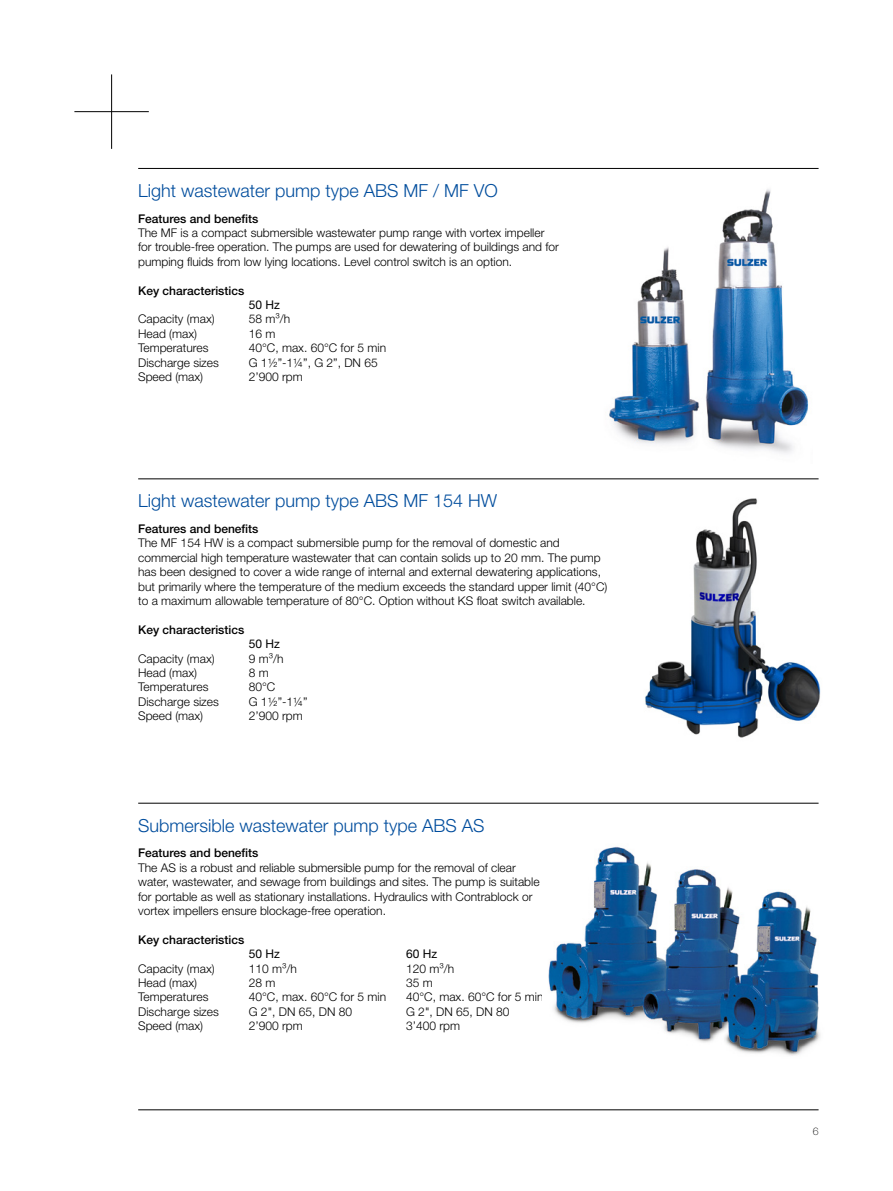
<style>
.page{position:relative;width:893px;height:1191px;background:#fff}
.page>*{position:absolute;margin:0;border:0;box-sizing:border-box;transform-origin:0 0}
.Product_subtitle{font:300 18px "Helvetica Neue LT Pro";color:#004d9d}
.Product_body_text{font:300 12px/14.4px "Helvetica Neue LT Pro";color:#000}
.Product_subtitle_2{font:500 12px "Helvetica Neue LT Pro";color:#000}
.Product_body_text-2{font:12px "Helvetica Neue LT Pro";color:#000}
.Page_number_right{font:100 10.5px "Helvetica Neue LT Pro";color:#000}
</style>
<div class="page">
<hr style="left:138px;top:1109px;width:681px;height:1px;background:#000">
<hr style="left:138px;top:478px;width:681px;height:1px;background:#000">
<hr style="left:138px;top:168px;width:681px;height:1px;background:#000">
<hr style="left:138px;top:803px;width:681px;height:1px;background:#000">
<img style="left:645px;top:498px;width:176px;height:240px">
<img style="left:609px;top:189px;width:199px;height:264px">
<img style="left:548px;top:846px;width:272px;height:210px">
<hr style="left:74px;top:111px;width:75px;height:1px;background:#000">
<hr style="left:111px;top:74px;width:1px;height:75px;background:#000">
<p class="Product_subtitle" style="left:138px;top:179px;width:361px">Light wastewater pump type ABS MF / MF VO</p>
<p class="Product_subtitle_2" style="left:138px;top:211px;width:122px">Features and benefits</p>
<p class="Product_body_text" style="left:138px;top:225px;width:422px">The MF is a compact submersible wastewater pump range with vortex impeller for trouble-free operation. The pumps are used for dewatering of buildings and for pumping fluids from low lying locations. Level control switch is an option.</p>
<p class="Product_subtitle_2" style="left:138px;top:283px;width:108px">Key characteristics</p>
<p class="Product_body_text-2" style="left:249px;top:297px;width:33px">50 Hz</p>
<p class="Product_body_text" style="left:138px;top:312px;width:78px">Capacity (max)</p>
<p class="Product_body_text" style="left:249px;top:312px;width:43px">58 m³/h</p>
<p class="Product_body_text" style="left:138px;top:326px;width:60px">Head (max)</p>
<p class="Product_body_text" style="left:249px;top:326px;width:28px">16 m</p>
<p class="Product_body_text" style="left:138px;top:340px;width:72px">Temperatures</p>
<p class="Product_body_text" style="left:249px;top:340px;width:139px">40°C, max. 60°C for 5 min</p>
<p class="Product_body_text" style="left:138px;top:355px;width:82px">Discharge sizes</p>
<p class="Product_body_text" style="left:249px;top:355px;width:130px">G 1½”-1¼”, G 2”, DN 65</p>
<p class="Product_body_text" style="left:138px;top:369px;width:66px">Speed (max)</p>
<p class="Product_body_text" style="left:249px;top:369px;width:56px">2’900 rpm</p>
<p class="Product_subtitle" style="left:138px;top:490px;width:361px">Light wastewater pump type ABS MF 154 HW</p>
<p class="Product_subtitle_2" style="left:138px;top:521px;width:122px">Features and benefits</p>
<p class="Product_body_text" style="left:138px;top:535px;width:471px">The MF 154 HW is a compact submersible pump for the removal of domestic and commercial high temperature wastewater that can contain solids up to 20 mm. The pump has been designed to cover a wide range of internal and external dewatering applications, but primarily where the temperature of the medium exceeds the standard upper limit (40°C) to a maximum allowable temperature of 80°C. Option without KS float switch available.</p>
<p class="Product_subtitle_2" style="left:138px;top:622px;width:108px">Key characteristics</p>
<p class="Product_body_text-2" style="left:249px;top:636px;width:33px">50 Hz</p>
<p class="Product_body_text" style="left:138px;top:651px;width:78px">Capacity (max)</p>
<p class="Product_body_text" style="left:249px;top:651px;width:36px">9 m³/h</p>
<p class="Product_body_text" style="left:138px;top:665px;width:60px">Head (max)</p>
<p class="Product_body_text" style="left:249px;top:665px;width:22px">8 m</p>
<p class="Product_body_text" style="left:138px;top:679px;width:72px">Temperatures</p>
<p class="Product_body_text" style="left:249px;top:679px;width:28px">80°C</p>
<p class="Product_body_text" style="left:138px;top:694px;width:82px">Discharge sizes</p>
<p class="Product_body_text" style="left:249px;top:694px;width:60px">G 1½”-1¼”</p>
<p class="Product_body_text" style="left:138px;top:708px;width:66px">Speed (max)</p>
<p class="Product_body_text" style="left:249px;top:708px;width:56px">2’900 rpm</p>
<p class="Product_subtitle" style="left:138px;top:814px;width:348px">Submersible wastewater pump type ABS AS</p>
<p class="Product_subtitle_2" style="left:138px;top:846px;width:122px">Features and benefits</p>
<p class="Product_body_text" style="left:138px;top:860px;width:403px">The AS is a robust and reliable submersible pump for the removal of clear water, wastewater, and sewage from buildings and sites. The pump is suitable for portable as well as stationary installations. Hydraulics with Contrablock or vortex impellers ensure blockage-free operation.</p>
<p class="Product_subtitle_2" style="left:138px;top:932px;width:108px">Key characteristics</p>
<p class="Product_body_text-2" style="left:249px;top:946px;width:33px">50 Hz</p>
<p class="Product_body_text-2" style="left:406px;top:946px;width:33px">60 Hz</p>
<p class="Product_body_text" style="left:138px;top:961px;width:78px">Capacity (max)</p>
<p class="Product_body_text" style="left:249px;top:961px;width:50px">110 m³/h</p>
<p class="Product_body_text" style="left:406px;top:961px;width:50px">120 m³/h</p>
<p class="Product_body_text" style="left:138px;top:975px;width:60px">Head (max)</p>
<p class="Product_body_text" style="left:249px;top:975px;width:28px">28 m</p>
<p class="Product_body_text" style="left:406px;top:975px;width:28px">35 m</p>
<p class="Product_body_text" style="left:138px;top:989px;width:72px">Temperatures</p>
<p class="Product_body_text" style="left:249px;top:989px;width:139px">40°C, max. 60°C for 5 min</p>
<p class="Product_body_text" style="left:406px;top:989px;width:139px">40°C, max. 60°C for 5 min</p>
<p class="Product_body_text" style="left:138px;top:1004px;width:82px">Discharge sizes</p>
<p class="Product_body_text" style="left:249px;top:1004px;width:105px">G 2", DN 65, DN 80</p>
<p class="Product_body_text" style="left:406px;top:1004px;width:105px">G 2", DN 65, DN 80</p>
<p class="Product_body_text" style="left:138px;top:1018px;width:66px">Speed (max)</p>
<p class="Product_body_text" style="left:249px;top:1018px;width:56px">2’900 rpm</p>
<p class="Product_body_text" style="left:406px;top:1018px;width:56px">3’400 rpm</p>
<p class="Page_number_right" style="left:813px;top:1124px;width:7px">6</p>
</div>
